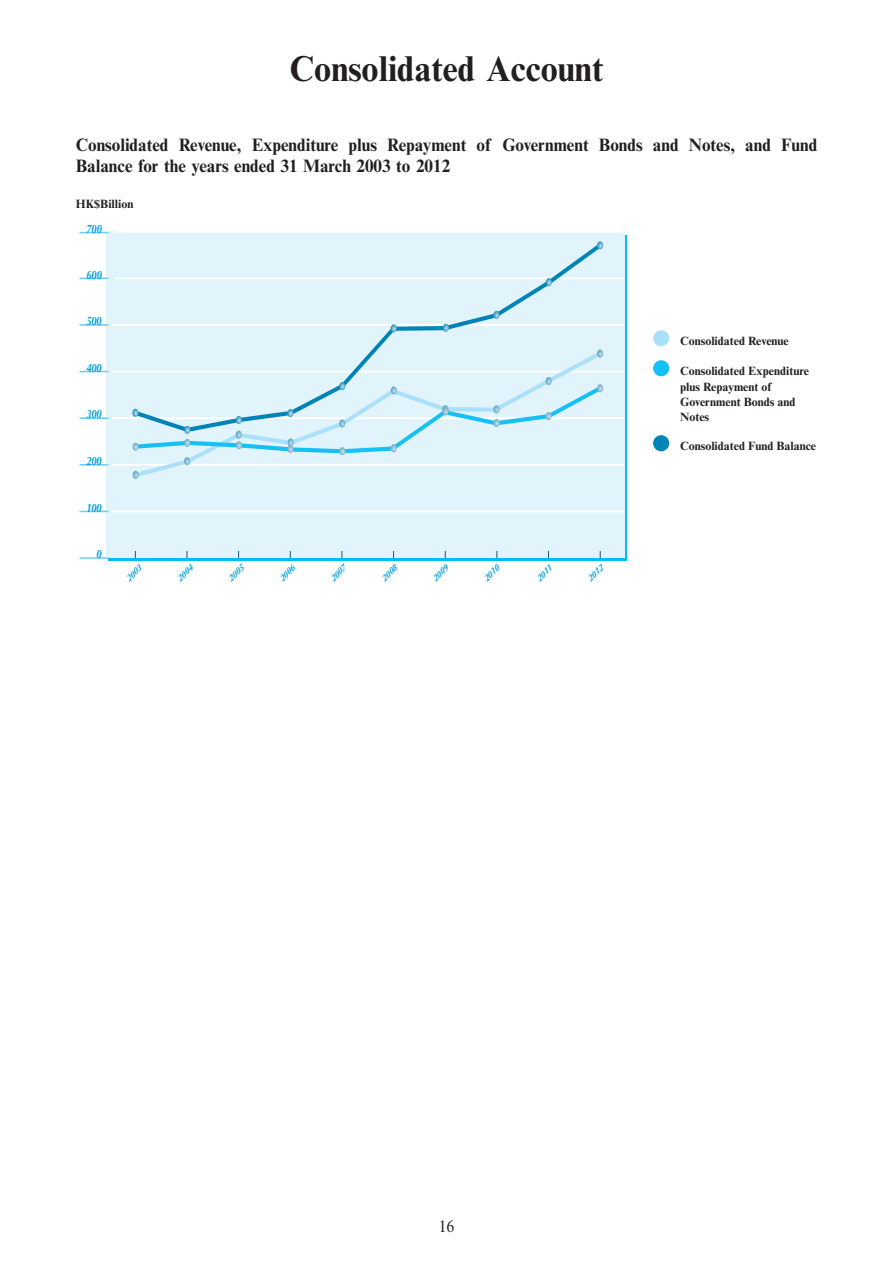
<style>
.page{position:relative;width:893px;height:1263px;background:#fff}
.page>*{position:absolute;margin:0;border:0;box-sizing:border-box;transform-origin:0 0}
.t1{font:700 36px "Times NRMT Std";color:#231f20;scale:.95 1}
.t2{font:700 18px/21px "Times NRMT Std";color:#231f20;scale:.95 1}
.t3{font:16.5px "Times NRMT Std";color:#231f20;scale:.95 1}
.t4{font:italic 700 12.15px "Optima LT Std";letter-spacing:-.02em;color:#009fda;scale:.78 1}
.t5{font:700 12px/16.5px "Times NRMT Std";color:#231f20}
.t6{font:italic 700 8.85px "Optima LT Std";color:#009fda;scale:.96 1}
</style>
<div class="page">
<div style="left:653px;top:330px;width:16px;height:16px;background:#aae0f9;border-radius:50%"></div>
<div style="left:653px;top:360px;width:16px;height:16px;background:#15c0f2;border-radius:50%"></div>
<div style="left:653px;top:435px;width:16px;height:16px;background:#0083b6;border-radius:50%"></div>
<div style="left:106px;top:232px;width:518px;height:326px;background:#e1f4fc"></div>
<hr style="left:112px;top:511px;width:512px;height:1px;background:#fff">
<hr style="left:112px;top:464px;width:512px;height:2px;background:#fff">
<hr style="left:112px;top:417px;width:512px;height:2px;background:#fff">
<hr style="left:112px;top:371px;width:512px;height:1px;background:#fff">
<hr style="left:112px;top:324px;width:512px;height:2px;background:#fff">
<hr style="left:115px;top:277px;width:507px;height:2px;background:#fff">
<hr style="left:115px;top:231px;width:507px;height:2px;background:#fff">
<hr style="left:79px;top:557px;width:29px;height:2px;background:#6bcff6">
<svg style="left:79px;top:511px;width:29px;height:1px"></svg>
<hr style="left:79px;top:464px;width:29px;height:2px;background:#6bcff6">
<hr style="left:79px;top:417px;width:29px;height:2px;background:#6bcff6">
<svg style="left:79px;top:371px;width:29px;height:1px"></svg>
<hr style="left:79px;top:324px;width:29px;height:2px;background:#6bcff6">
<svg style="left:79px;top:278px;width:29px;height:1px"></svg>
<svg style="left:79px;top:232px;width:29px;height:1px"></svg>
<svg style="left:131px;top:244px;width:474px;height:133px"></svg>
<svg style="left:390px;top:324px;width:7px;height:8px"></svg>
<svg style="left:133px;top:471px;width:6px;height:8px"></svg>
<svg style="left:443px;top:324px;width:6px;height:8px"></svg>
<svg style="left:493px;top:311px;width:6px;height:8px"></svg>
<svg style="left:545px;top:278px;width:7px;height:8px"></svg>
<svg style="left:597px;top:241px;width:6px;height:8px"></svg>
<svg style="left:597px;top:350px;width:6px;height:8px"></svg>
<svg style="left:132px;top:377px;width:472px;height:88px"></svg>
<p class="t1" style="left:289px;top:56px;width:332px">Consolidated Account</p>
<p class="t2" style="left:76px;top:136px;width:782px">Consolidated Revenue, Expenditure plus Repayment of Government Bonds and Notes, and Fund<br>Balance for the years ended 31 March 2003 to 2012</p>
<p class="t5" style="left:76px;top:197px;width:59px">HK$Billion</p>
<p class="t4" style="left:86px;top:222px;width:21px">700</p>
<p class="t4" style="left:86px;top:267px;width:21px">600</p>
<p class="t4" style="left:86px;top:314px;width:21px">500</p>
<p class="t4" style="left:86px;top:361px;width:21px">400</p>
<p class="t4" style="left:86px;top:407px;width:21px">300</p>
<p class="t4" style="left:86px;top:454px;width:21px">200</p>
<p class="t4" style="left:86px;top:500px;width:21px">100</p>
<p class="t4" style="left:97px;top:547px;width:8px">0</p>
<p class="t6" style="left:123px;top:576px;width:21px;rotate:-46deg">2003</p>
<p class="t6" style="left:175px;top:576px;width:21px;rotate:-46deg">2004</p>
<p class="t6" style="left:226px;top:576px;width:21px;rotate:-46deg">2005</p>
<p class="t6" style="left:277px;top:576px;width:21px;rotate:-46deg">2006</p>
<p class="t6" style="left:328px;top:576px;width:21px;rotate:-46deg">2007</p>
<p class="t6" style="left:379px;top:576px;width:21px;rotate:-46deg">2008</p>
<p class="t6" style="left:430px;top:576px;width:21px;rotate:-46deg">2009</p>
<p class="t6" style="left:481px;top:576px;width:21px;rotate:-46deg">2010</p>
<p class="t6" style="left:534px;top:576px;width:21px;rotate:-46deg">2011</p>
<p class="t6" style="left:585px;top:576px;width:21px;rotate:-46deg">2012</p>
<p class="t5" style="left:680px;top:333px;width:110px">Consolidated Revenue</p>
<p class="t5" style="left:680px;top:363px;width:130px">Consolidated Expenditure plus Repayment of</p>
<p class="t5" style="left:680px;top:396px;width:117px;line-height:15px">Government Bonds and<br>Notes</p>
<p class="t5" style="left:680px;top:438px;width:138px">Consolidated Fund Balance</p>
<p class="t3" style="left:438px;top:1220px;width:18px">16</p>
</div>
